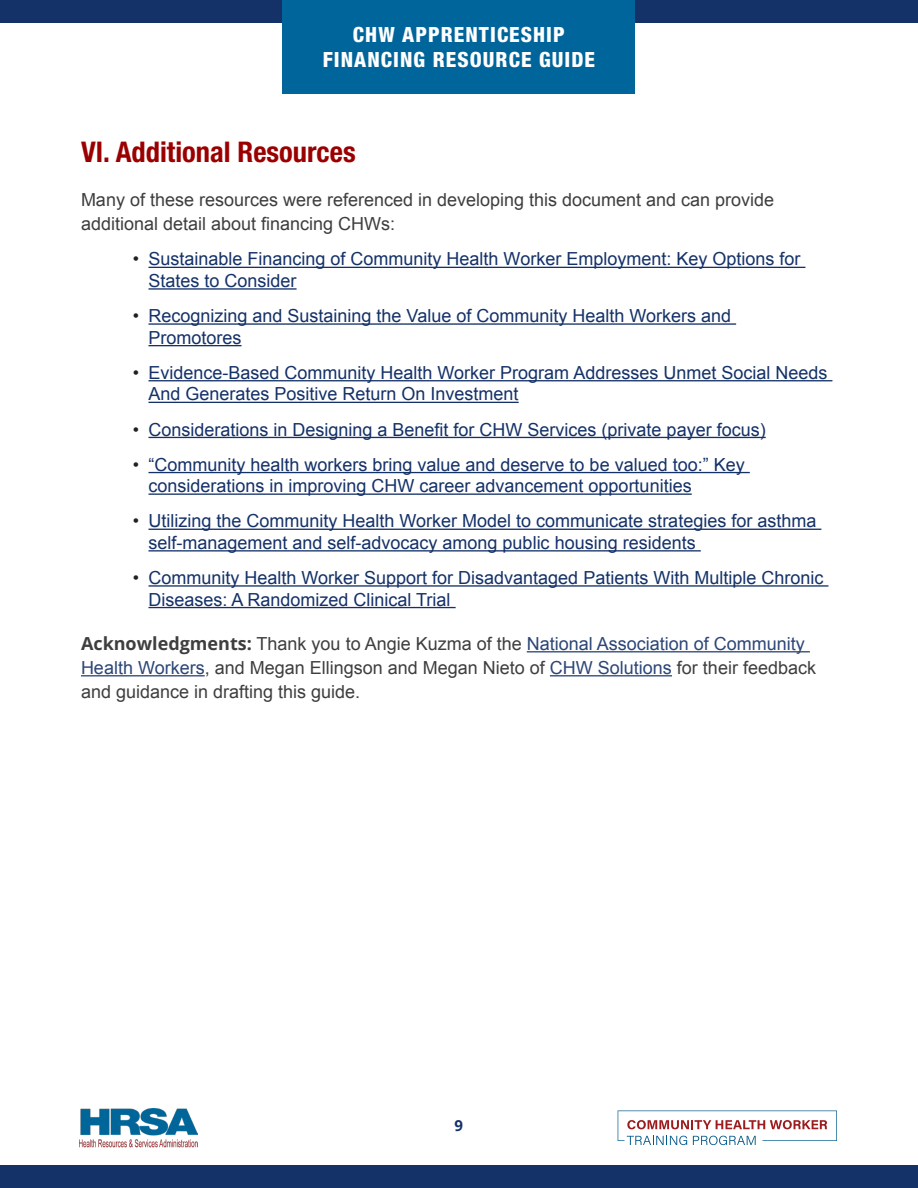
<style>
.page{position:relative;width:918px;height:1188px;background:#fff}
.page>*{position:absolute;margin:0;border:0;box-sizing:border-box;transform-origin:0 0}
.Heading_1{font:700 condensed 28.5px "Phvxrf Helvetica Neue LT Std";color:#9b0000}
.t1{font:800 condensed 21px/25.5px "Qtlndh Helvetica Neue LT Std";letter-spacing:.05em;color:#fff;text-align:center}
.t2{font:18px/21.6px "Gbqwfx Arial";color:#143168}
.t3{font:18px/24px "Gbqwfx Arial";color:#3e3e3f}
.t4{font:700 15px "Mykgpf Open Sans";color:#143168}
.s1{font-family:"Tjqslw Arial";color:#231f20}
.s2{font-family:"Tjqslw Arial"}
.s3{font-family:"Mykgpf Open Sans";font-weight:700}
.s4{font-family:"Tjqslw Arial";color:#2c4677}
</style>
<div class="page">
<svg style="left:618px;top:1111px;width:219px;height:34px"></svg>
<img style="left:80px;top:1108px;width:117px;height:39px">
<div style="left:0;top:0;width:918px;height:22px;background:#143168"></div>
<div style="left:0;top:1166px;width:918px;height:22px;background:#143168"></div>
<div style="left:283px;top:0;width:352px;height:94px;background:#00659b"></div>
<hr style="left:148px;top:267px;width:657px;height:1px;background:#143168">
<hr style="left:148px;top:288px;width:149px;height:2px;background:#143168">
<hr style="left:148px;top:323px;width:588px;height:2px;background:#143168">
<hr style="left:148px;top:345px;width:94px;height:1px;background:#143168">
<hr style="left:148px;top:380px;width:684px;height:1px;background:#143168">
<hr style="left:148px;top:402px;width:371px;height:1px;background:#143168">
<hr style="left:148px;top:437px;width:618px;height:1px;background:#143168">
<hr style="left:148px;top:472px;width:602px;height:1px;background:#143168">
<hr style="left:148px;top:493px;width:544px;height:2px;background:#143168">
<hr style="left:148px;top:529px;width:673px;height:1px;background:#143168">
<hr style="left:148px;top:550px;width:553px;height:2px;background:#143168">
<hr style="left:148px;top:585px;width:680px;height:2px;background:#143168">
<hr style="left:148px;top:607px;width:308px;height:1px;background:#143168">
<hr style="left:527px;top:651px;width:283px;height:1px;background:#2c4677">
<hr style="left:81px;top:675px;width:124px;height:1px;background:#2c4677">
<hr style="left:550px;top:675px;width:122px;height:1px;background:#2c4677">
<p class="t1" style="left:323px;top:21px;width:274px">CHW APPRENTICESHIP<br>FINANCING RESOURCE GUIDE</p>
<h2 class="Heading_1" style="left:81px;top:135px;width:276px">VI. Additional Resources</h2>
<p class="t3" style="left:81px;top:188px;width:695px">Many of these resources were referenced in developing this document and can provide additional detail about financing CHWs:</p>
<p class="t2" style="left:148px;top:249px;width:653px;text-indent:-16px"><span class="s1">•</span> Sustainable Financing of Community Health Worker Employment: Key Options for<br><span class="s2">States to Consider</span></p>
<p class="t2" style="left:148px;top:305px;width:584px;text-indent:-16px"><span class="s1">•</span> Recognizing and Sustaining the Value of Community Health Workers and<br>Promotores</p>
<p class="t2" style="left:148px;top:362px;width:680px;text-indent:-16px"><span class="s1">•</span> Evidence-Based Community Health Worker Program Addresses Unmet Social Needs<br>And Generates Positive Return On Investment</p>
<p class="t2" style="left:133px;top:419px;width:634px"><span class="s1">•</span> Considerations in Designing a Benefit for CHW Services (private payer focus)</p>
<p class="t2" style="left:148px;top:454px;width:598px;text-indent:-16px"><span class="s1">•</span> “Community health workers bring value and deserve to be valued too:” Key <span class="s2">considerations in improving CHW career advancement opportunities</span></p>
<p class="t2" style="left:148px;top:510px;width:669px;text-indent:-16px"><span class="s1">•</span> Utilizing the Community Health Worker Model to communicate strategies for asthma self-management and self-advocacy among public housing residents</p>
<p class="t2" style="left:148px;top:567px;width:676px;text-indent:-16px"><span class="s1">•</span> Community Health Worker Support for Disadvantaged Patients With Multiple Chronic<br>Diseases: A Randomized Clinical Trial</p>
<p class="t3" style="left:81px;top:632px;width:737px"><span class="s3">Acknowledgments:</span> Thank you to Angie Kuzma of the <span class="s4">National Association of Community<br>Health Workers</span>, and Megan Ellingson and Megan Nieto of <span class="s4">CHW Solutions</span> <span class="s2">for their feedback and guidance in drafting this guide.</span></p>
<p class="t4" style="left:455px;top:1115px;width:10px">9</p>
</div>
